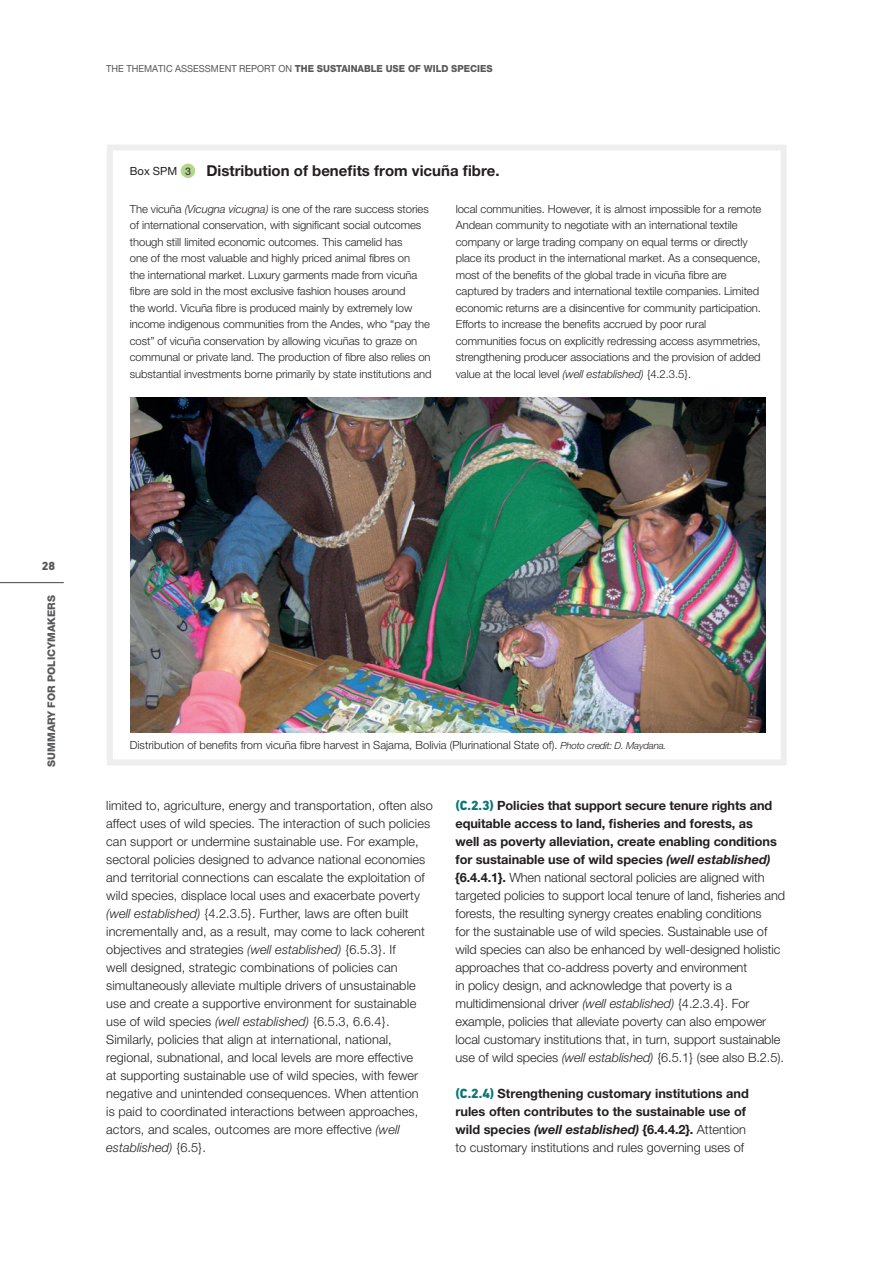
<style>
.page{position:relative;width:893px;height:1263px;background:#fff}
.page>*{position:absolute;margin:0;border:0;box-sizing:border-box;transform-origin:0 0}
.t1{font:700 15px "Helvetica Neue LT Pro";color:#231f20}
.t2{font:300 12.75px/18px "Helvetica Neue LT Pro";letter-spacing:.005em;color:#231f20}
.t3{font:700 12.75px/18px "Helvetica Neue LT Pro";color:#231f20}
.t4{font:800 12px "DIN Next LT Pro";color:#57585a}
.t5{font:300 11.25px/16.5px "Helvetica Neue LT Pro";letter-spacing:-.005em;color:#231f20}
.t6{font:800 10.5px "Helvetica Neue LT Pro";color:#57585a}
.t7{font:800 9.75px "Helvetica Neue LT Pro";color:#57585a;scale:.95 1}
.s1{font-weight:400}
.s2{font-weight:400;font-size:11.25px}
.s3{font-weight:500;font-size:10.5px;color:#3e3e3f}
.s4{font-style:italic}
.s5{font-style:italic;font-size:9.75px}
.s6{font-family:"DIN Next LT Pro";font-weight:800;font-size:13.5px;color:#0a7573}
.s7{font-weight:700}
.s8{font-weight:700;font-style:italic}
.s9{font-weight:300}
</style>
<div class="page">
<hr style="left:0;top:582px;width:64px;height:1px;background:#57585a">
<div style="left:181px;top:164px;width:14px;height:14px;background:#b3d78b;border-radius:50%"></div>
<img style="left:130px;top:397px;width:636px;height:335px">
<div style="left:107px;top:145px;width:680px;height:620px;border:6px solid #eeeeef"></div>
<p class="t7" style="left:106px;top:63px;width:408px"><span class="s1">THE THEMATIC ASSESSMENT REPORT ON</span> THE SUSTAINABLE USE OF WILD SPECIES</p>
<p class="t1" style="left:130px;top:161px;width:371px"><span class="s2">Box SPM</span> <span class="s3">3</span> Distribution of benefits from vicuña fibre.</p>
<p class="t5" style="left:130px;top:200px;width:303px">The vicuña <span class="s4">(Vicugna vicugna)</span> is one of the rare success stories of international conservation, with significant social outcomes though still limited economic outcomes. This camelid has<br>one of the most valuable and highly priced animal fibres on<br>the international market. Luxury garments made from vicuña fibre are sold in the most exclusive fashion houses around<br>the world. Vicuña fibre is produced mainly by extremely low income indigenous communities from the Andes, who “pay the cost” of vicuña conservation by allowing vicuñas to graze on communal or private land. The production of fibre also relies on substantial investments borne primarily by state institutions and</p>
<p class="t5" style="left:456px;top:200px;width:307px">local communities. However, it is almost impossible for a remote Andean community to negotiate with an international textile company or large trading company on equal terms or directly place its product in the international market. As a consequence, most of the benefits of the global trade in vicuña fibre are captured by traders and international textile companies. Limited economic returns are a disincentive for community participation.<br>Efforts to increase the benefits accrued by poor rural communities focus on explicitly redressing access asymmetries, strengthening producer associations and the provision of added value at the local level <span class="s4">(well established)</span> {4.2.3.5}.</p>
<p class="t4" style="left:42px;top:559px;width:15px">28</p>
<p class="t6" style="left:45px;top:767px;width:173px;rotate:-90deg">SUMMARY FOR POLICYMAKERS</p>
<p class="t5" style="left:130px;top:737px;width:538px">Distribution of benefits from vicuña fibre harvest in Sajama, Bolivia (Plurinational State of). <span class="s5">Photo credit: D. Maydana.</span></p>
<p class="t2" style="left:106px;top:796px;width:328px">limited to, agriculture, energy and transportation, often also affect uses of wild species. The interaction of such policies can support or undermine sustainable use. For example, sectoral policies designed to advance national economies and territorial connections can escalate the exploitation of wild species, displace local uses and exacerbate poverty <span class="s4">(well established)</span> {4.2.3.5}. Further, laws are often built incrementally and, as a result, may come to lack coherent objectives and strategies <span class="s4">(well established)</span> {6.5.3}. If<br>well designed, strategic combinations of policies can simultaneously alleviate multiple drivers of unsustainable use and create a supportive environment for sustainable use of wild species <span class="s4">(well established)</span> {6.5.3, 6.6.4}.<br>Similarly, policies that align at international, national, regional, subnational, and local levels are more effective<br>at supporting sustainable use of wild species, with fewer negative and unintended consequences. When attention<br>is paid to coordinated interactions between approaches, actors, and scales, outcomes are more effective <span class="s4">(well established)</span> {6.5}.</p>
<p class="t2" style="left:455px;top:796px;width:331px"><span class="s6">(C.2.3)</span> <span class="s7">Policies that support secure tenure rights and equitable access to land, fisheries and forests, as<br>well as poverty alleviation, create enabling conditions for sustainable use of wild species</span> <span class="s8">(well established) </span><span class="s7">{6.4.4.1}.</span> When national sectoral policies are aligned with targeted policies to support local tenure of land, fisheries and forests, the resulting synergy creates enabling conditions<br>for the sustainable use of wild species. Sustainable use of wild species can also be enhanced by well-designed holistic approaches that co-address poverty and environment<br>in policy design, and acknowledge that poverty is a multidimensional driver <span class="s4">(well established)</span> {4.2.3.4}. For example, policies that alleviate poverty can also empower local customary institutions that, in turn, support sustainable use of wild species <span class="s4">(well established)</span> {6.5.1} (see also B.2.5).</p>
<p class="t3" style="left:455px;top:1084px;width:295px"><span class="s6">(C.2.4)</span> Strengthening customary institutions and rules often contributes to the sustainable use of wild species <span class="s4">(well established)</span> {6.4.4.2}. <span class="s9">Attention to customary institutions and rules governing uses of</span></p>
</div>
